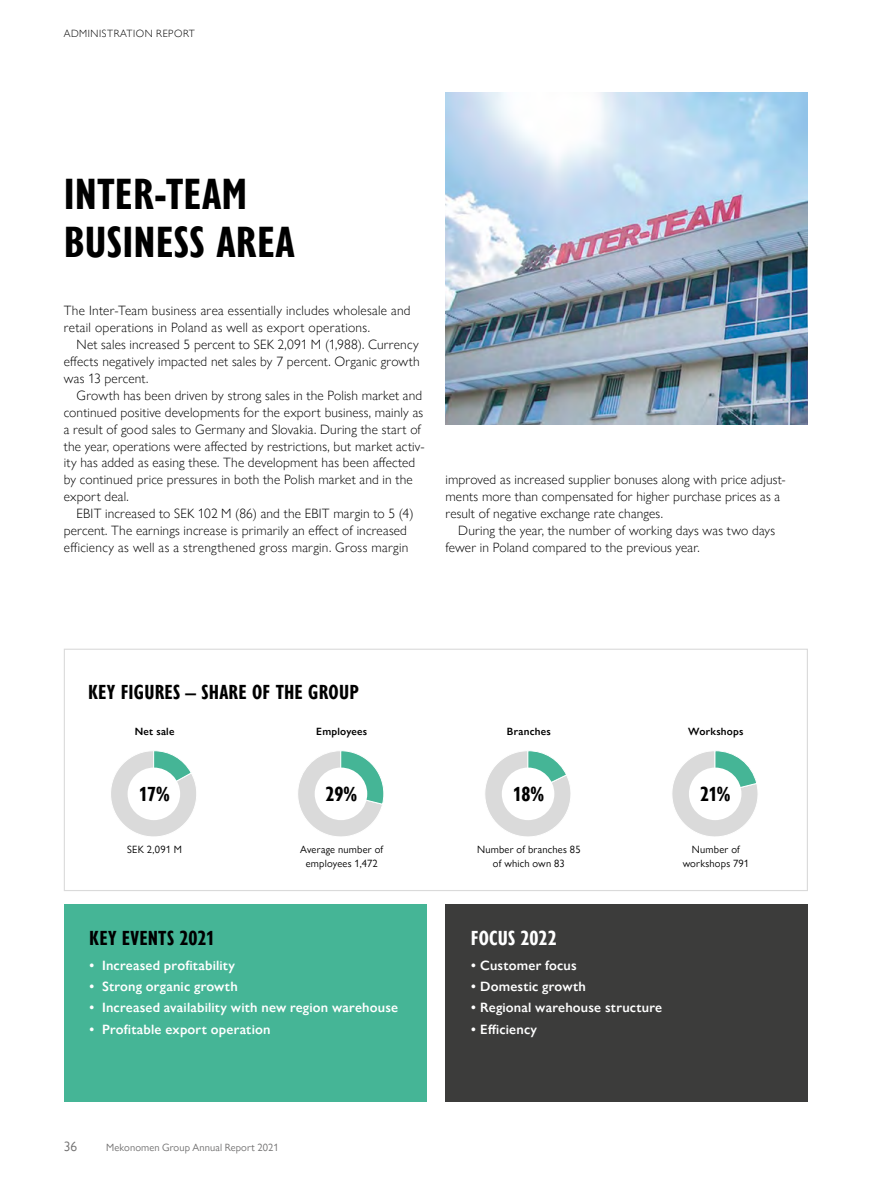
<style>
.page{position:relative;width:893px;height:1191px;background:#fff}
.page>*{position:absolute;margin:0;border:0;box-sizing:border-box;transform-origin:0 0}
.t1{font:700 condensed 45px/48px "Gill Sans Nova";letter-spacing:.005em;color:#000}
.t2{font:700 condensed 21px "Gill Sans Nova";letter-spacing:.01em;color:#000}
.t3{font:700 condensed 21px "Gill Sans Nova";letter-spacing:.005em;color:#fff}
.t4{font:300 13.5px/16.8px "Gill Sans Nova";letter-spacing:.015em;color:#000}
.t5{font:600 13.5px "Gill Sans Nova";letter-spacing:.015em;color:#fff}
.t6{font:13.5px "Gill Sans Nova";color:#706f6f}
.t7{font:10.5px/13.5px "Gill Sans Nova";letter-spacing:.02em;color:#000;text-align:center}
.t8{font:600 10.5px "Gill Sans Nova";letter-spacing:.025em;color:#000}
.t9{font:10.5px "Gill Sans Nova";letter-spacing:.01em;color:#706f6f}
.t10{font:300 10.5px "Gill Sans Nova";color:#000}
</style>
<div class="page">
<div style="left:64px;top:904px;width:362px;height:197px;background:#45b596"></div>
<div style="left:445px;top:904px;width:363px;height:197px;background:#3c3c3b"></div>
<div style="left:64px;top:648px;width:744px;height:243px;border:1px solid #dadada"></div>
<img style="left:445px;top:92px;width:363px;height:332px">
<svg style="left:111px;top:750px;width:85px;height:87px"></svg>
<svg style="left:298px;top:750px;width:86px;height:87px"></svg>
<svg style="left:485px;top:750px;width:86px;height:87px"></svg>
<svg style="left:672px;top:750px;width:86px;height:87px"></svg>
<p class="t10" style="left:64px;top:27px;width:15px">Administration</p>
<p class="t10" style="left:156px;top:27px;width:14px">Report</p>
<h1 class="t1" style="left:64px;top:169px;width:233px">INTER-TEAM<br>BUSINESS AREA</h1>
<p class="t4" style="left:64px;top:302px;width:348px">The Inter-Team business area essentially includes wholesale and retail operations in Poland as well as export operations.</p>
<p class="t4" style="left:64px;top:336px;width:357px;text-align:justify;text-indent:13px">Net sales increased 5 percent to SEK 2,091 M (1,988). Currency effects negatively impacted net sales by 7 percent. Organic growth was 13 percent.</p>
<p class="t4" style="left:64px;top:387px;width:363px;text-indent:13px">Growth has been driven by strong sales in the Polish market and continued positive developments for the export business, mainly as a result of good sales to Germany and Slovakia. During the start of the year, operations were affected by restrictions, but market activ&shy;ity has added as easing these. The development has been affected by continued price pressures in both the Polish market and in the export deal.</p>
<p class="t4" style="left:64px;top:505px;width:351px;text-indent:13px">EBIT increased to SEK 102 M (86) and the EBIT margin to 5 (4) percent. The earnings increase is primarily an effect of increased efficiency as well as a strengthened gross margin. Gross margin</p>
<p class="t4" style="left:445px;top:471px;width:342px">improved as increased supplier bonuses along with price adjust&shy;ments more than compensated for higher purchase prices as a result of negative exchange rate changes.</p>
<p class="t4" style="left:445px;top:521px;width:331px;text-indent:13px">During the year, the number of working days was two days fewer in Poland compared to the previous year.</p>
<h2 class="t2" style="left:88px;top:678px;width:272px">KEY FIGURES – SHARE OF THE GROUP</h2>
<p class="t8" style="left:135px;top:725px;width:41px">Net sale</p>
<p class="t8" style="left:316px;top:725px;width:53px">Employees</p>
<p class="t8" style="left:507px;top:725px;width:45px">Branches</p>
<p class="t8" style="left:688px;top:725px;width:57px">Workshops</p>
<h2 class="t2" style="left:139px;top:779px;width:32px">17%</h2>
<h2 class="t2" style="left:325px;top:779px;width:33px">29%</h2>
<h2 class="t2" style="left:513px;top:779px;width:33px">18%</h2>
<h2 class="t2" style="left:700px;top:779px;width:32px">21%</h2>
<p class="t7" style="left:127px;top:842px;width:56px">SEK 2,091 M</p>
<p class="t7" style="left:300px;top:842px;width:85px">Average number of employees 1,472</p>
<p class="t7" style="left:477px;top:842px;width:105px">Number of branches 85 of which own 83</p>
<p class="t7" style="left:683px;top:842px;width:68px">Number of workshops 791</p>
<h2 class="t2" style="left:89px;top:923px;width:127px">KEY EVENTS 2021</h2>
<p class="t5" style="left:89px;top:957px;width:147px">• Increased profitability</p>
<p class="t5" style="left:89px;top:978px;width:150px">• Strong organic growth</p>
<p class="t5" style="left:89px;top:999px;width:310px">• Increased availability with new region warehouse</p>
<p class="t5" style="left:89px;top:1020px;width:183px">• Profitable export operation</p>
<h2 class="t3" style="left:471px;top:923px;width:87px">FOCUS 2022</h2>
<p class="t5" style="left:471px;top:957px;width:107px">• Customer focus</p>
<p class="t5" style="left:471px;top:978px;width:116px">• Domestic growth</p>
<p class="t5" style="left:471px;top:999px;width:193px">• Regional warehouse structure</p>
<p class="t5" style="left:471px;top:1020px;width:68px">• Efficiency</p>
<p class="t6" style="left:64px;top:1137px;width:15px">36</p>
<p class="t9" style="left:106px;top:1140px;width:174px">Mekonomen Group Annual Report 2021</p>
</div>
